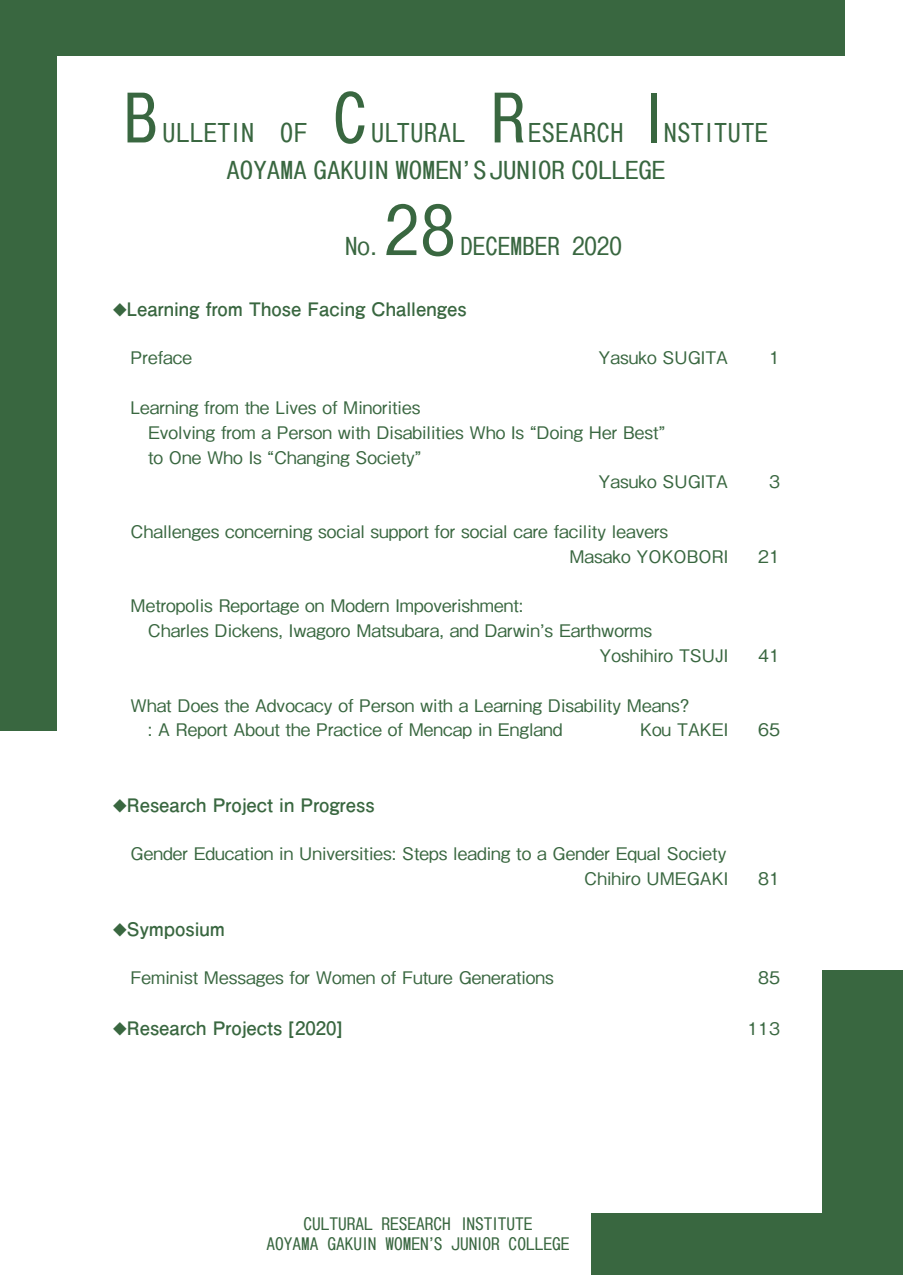
<style>
.page{position:relative;width:903px;height:1275px;background:#fff}
.page>*{position:absolute;margin:0;border:0;box-sizing:border-box;transform-origin:0 0}
.t1{font:500 68.25px "Gothic BBB Pr 6";color:#396740}
.t2{font:500 26.07px "Gothic BBB Pr 6";color:#396740}
.t3{font:500 24.85px "Gothic BBB Pr 6";color:#396740;scale:1.08 1}
.t4{font:500 24.85px "Gothic BBB Pr 6";color:#396740}
.t5{font:700 18.55px "Futo Go B101 Pr 6";color:#396740}
.t6{font:500 17.32px/24.8px "Gothic BBB Pr 6";color:#396740}
.t7{font:700 13.65px "Futo Go B101 Pr 6";color:#396740}
</style>
<div class="page">
<div style="left:591px;top:1213px;width:288px;height:62px;background:#396740"></div>
<div style="left:822px;top:970px;width:81px;height:305px;background:#396740"></div>
<div style="left:0;top:0;width:845px;height:56px;background:#396740"></div>
<div style="left:0;top:0;width:56px;height:731px;background:#396740"></div>
<p class="t1" style="left:124px;top:62px;width:36px">B</p>
<p class="t1" style="left:333px;top:62px;width:36px">C</p>
<p class="t1" style="left:491px;top:62px;width:36px">R</p>
<p class="t1" style="left:636px;top:62px;width:36px">I</p>
<p class="t2" style="left:280px;top:112px;width:28px">OF</p>
<p class="t2" style="left:528px;top:112px;width:97px">ESEARCH</p>
<p class="t2" style="left:664px;top:112px;width:106px">NSTITUTE</p>
<p class="t2" style="left:163px;top:112px;width:93px">ULLETIN</p>
<p class="t3" style="left:227px;top:149px;width:408px">AOYAMA GAKUIN WOMEN'SJUNIOR COLLEGE</p>
<p class="t2" style="left:371px;top:112px;width:95px">ULTURAL</p>
<p class="t4" style="left:345px;top:226px;width:36px">No.</p>
<p class="t1" style="left:384px;top:175px;width:72px">28</p>
<p class="t4" style="left:460px;top:226px;width:101px">DECEMBER</p>
<p class="t4" style="left:572px;top:226px;width:51px">2020</p>
<p class="t5" style="left:127px;top:294px;width:341px">Learning from Those Facing Challenges</p>
<p class="t7" style="left:113px;top:298px;width:15px">◆</p>
<p class="t6" style="left:113px;top:344px;width:80px">　Preface</p>
<p class="t6" style="left:113px;top:394px;width:553px;text-indent:17px">Learning from the Lives of Minorities<br>　　Evolving from a Person with Disabilities Who Is “Doing Her Best“　　to One Who Is “Changing Society“</p>
<p class="t6" style="left:599px;top:344px;width:131px">Yasuko SUGITA</p>
<p class="t6" style="left:769px;top:344px;width:12px">1</p>
<p class="t6" style="left:599px;top:468px;width:131px">Yasuko SUGITA</p>
<p class="t6" style="left:131px;top:518px;width:539px">Challenges concerning social support for social care facility leavers</p>
<p class="t6" style="left:769px;top:468px;width:12px">3</p>
<p class="t6" style="left:569px;top:543px;width:160px">Masako YOKOBORI</p>
<p class="t6" style="left:113px;top:592px;width:540px;text-indent:17px">Metropolis Reportage on Modern Impoverishment:<br>　　Charles Dickens, Iwagoro Matsubara, and Darwin s’ Earthworms</p>
<p class="t6" style="left:758px;top:543px;width:23px">21</p>
<p class="t6" style="left:599px;top:642px;width:130px">Yoshihiro TSUJI</p>
<p class="t6" style="left:113px;top:691px;width:577px">　What Does the Advocacy of Person with a Learning Disability Means?</p>
<p class="t6" style="left:758px;top:642px;width:23px">41</p>
<p class="t6" style="left:113px;top:716px;width:451px">　　 A: Report About the Practice of Mencap in England</p>
<p class="t6" style="left:640px;top:716px;width:90px">Kou TAKEI</p>
<p class="t6" style="left:758px;top:716px;width:23px">65</p>
<p class="t5" style="left:127px;top:790px;width:249px">Research Project in Progress</p>
<p class="t7" style="left:113px;top:794px;width:15px">◆</p>
<p class="t6" style="left:131px;top:840px;width:597px">Gender Education in Universities: Steps leading to a Gender Equal Society</p>
<p class="t5" style="left:127px;top:914px;width:100px">Symposium</p>
<p class="t7" style="left:113px;top:918px;width:15px">◆</p>
<p class="t6" style="left:131px;top:964px;width:425px">Feminist Messages for Women of Future Generations</p>
<p class="t5" style="left:127px;top:1013px;width:217px">Research Projects ]2020[</p>
<p class="t7" style="left:113px;top:1018px;width:15px">◆</p>
<p class="t6" style="left:584px;top:865px;width:146px">Chihiro UMEGAKI</p>
<p class="t6" style="left:758px;top:865px;width:23px">81</p>
<p class="t6" style="left:758px;top:964px;width:23px">85</p>
<p class="t6" style="left:747px;top:1014px;width:34px">113</p>
<p class="t6" style="left:303px;top:1210px;width:71px">CULTURAL</p>
<p class="t6" style="left:381px;top:1210px;width:71px">RESEARCH</p>
<p class="t6" style="left:460px;top:1210px;width:74px">INSTITUTE</p>
<p class="t6" style="left:267px;top:1230px;width:54px">AOYAMA</p>
<p class="t6" style="left:327px;top:1230px;width:51px">GAKUIN</p>
<p class="t6" style="left:385px;top:1230px;width:59px">WOMEN S'</p>
<p class="t6" style="left:451px;top:1230px;width:50px">JUNIOR</p>
<p class="t6" style="left:509px;top:1230px;width:62px">COLLEGE</p>
</div>
